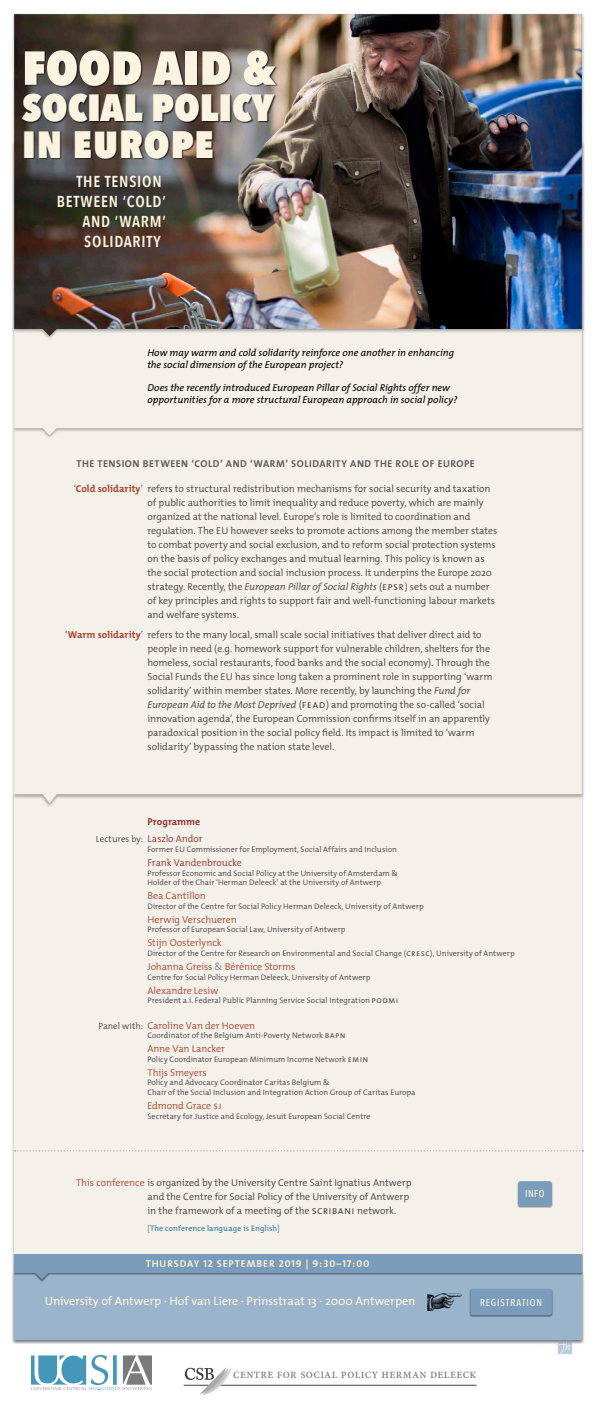
<style>
.page{position:relative;width:596px;height:1418px;background:#fff}
.page>*{position:absolute;margin:0;border:0;box-sizing:border-box;transform-origin:0 0}
.t1{font:800 55.3px "Avenir Next Condensed";color:#fcf4e0}
.t2{font:800 44px/36.3px "Avenir Next Condensed";color:#fcf4e0}
.t3{font:600 15.8px "Avenir Next Condensed";letter-spacing:.05em;color:#fcf4e0}
.t4{font:condensed 13.4px "Minion Pro";letter-spacing:.025em;color:#787878}
.t5{font:12.1px "The Mix";letter-spacing:-.01em;color:#fcf4e0}
.t6{font:300 10px/14px "The Mix";letter-spacing:-.005em;color:#40403f}
.t7{font:italic 10px/12px "The Mix";color:#000}
.t8{font:300 10px "The Mix";letter-spacing:-.005em;color:#ad432c}
.t9{font:10px "The Mix Bold Caps";letter-spacing:.055em;color:#5e5e5d}
.t10{font:10px "The Mix Bold Caps";letter-spacing:.09em;color:#faefd2}
.t11{font:300 10px "The Mix";letter-spacing:-.015em;color:#97322c}
.t12{font:500 10px "Avenir Next Condensed";letter-spacing:.08em;color:#fcf4e0}
.t13{font:700 10px "The Mix";color:#97322c}
.t14{font:300 9px "The Mix";letter-spacing:.005em;color:#40403f}
.t15{font:300 8px/9.6px "The Mix";letter-spacing:.005em;color:#40403f}
.t16{font:8px "The Mix";letter-spacing:.015em;color:#357599}
.s1{font-weight:700;color:#ad432c}
.s2{font-style:italic}
.s3{font-family:"The Mix Semi Light Caps";font-weight:400;font-size:11px}
.s4{font-size:10px;color:#97322c}
.s5{font-family:"The Mix Semi Light Caps";font-weight:400;font-size:9px}
.s6{color:#787878}
.s7{font-size:9px;color:#40403f}
.s8{font-family:"The Mix Semi Light Caps";font-weight:400}
.s9{color:#ad432c}
.s10{font-weight:300}
</style>
<div class="page">
<div style="left:14px;top:794px;width:567px;height:545px;background:#f4f1eb"></div>
<div style="left:11px;top:426px;width:573px;height:381px;background:#000;opacity:.33"></div>
<div style="left:14px;top:439px;width:567px;height:364px;background:#f4f1eb"></div>
<svg style="left:556px;top:1344px;width:15px;height:9px"></svg>
<div style="left:11px;top:1271px;width:573px;height:73px;background:#000;opacity:.33"></div>
<div style="left:14px;top:1272px;width:567px;height:67px;background:#9ab4cb"></div>
<div style="left:14px;top:340px;width:567px;height:95px;background:#f4f1eb"></div>
<div style="left:11px;top:12px;width:573px;height:328px;background:#000;opacity:.33"></div>
<img style="left:14px;top:14px;width:567px;height:322px">
<svg style="left:31px;top:1354px;width:121px;height:36px"></svg>
<div style="left:13px;top:1254px;width:569px;height:28px;background:#000;opacity:.44"></div>
<svg style="left:35px;top:1272px;width:14px;height:7px"></svg>
<div style="left:14px;top:1254px;width:115px;height:18px;background:#799cbb"></div>
<div style="left:129px;top:1254px;width:452px;height:18px;background:#799cbb"></div>
<img style="left:427px;top:1293px;width:34px;height:17px">
<div style="left:468px;top:1288px;width:85px;height:29px;background:#000;opacity:.41"></div>
<div style="left:470px;top:1288px;width:81px;height:27px;background:#799cbb;border-radius:3px"></div>
<div style="left:22px;top:50px;width:256px;height:110px;background:#000;opacity:.75"></div>
<div style="left:516px;top:1180px;width:36px;height:28px;background:#000;opacity:.41"></div>
<div style="left:517px;top:1181px;width:34px;height:25px;background:#799cbb;border-radius:3px"></div>
<svg style="left:15px;top:1150px;width:568px;height:1px"></svg>
<hr style="left:183px;top:1384px;width:293px;height:1px;background:#40403f">
<svg style="left:185px;top:1367px;width:46px;height:27px"></svg>
<h1 class="t1" style="left:22px;top:31px;width:255px">FOOD AID &amp;</h1>
<h2 class="t2" style="left:22px;top:87px;width:253px">SOCIAL POLICY<br>IN EUROPE</h2>
<h3 class="t3" style="left:76px;top:168px;width:87px">THE TENSION</h3>
<h3 class="t3" style="left:57px;top:188px;width:110px">BETWEEN ‘COLD’</h3>
<h3 class="t3" style="left:82px;top:208px;width:85px">AND ‘WARM’</h3>
<h3 class="t3" style="left:84px;top:228px;width:78px">SOLIDARITY</h3>
<p class="t7" style="left:147px;top:346px;width:308px">How may warm and cold solidarity reinforce one another in enhancing the social dimension of the European project?</p>
<p class="t7" style="left:147px;top:381px;width:311px">Does the recently introduced European Pillar of Social Rights offer new opportunities for a more structural European approach in social policy?</p>
<p class="t9" style="left:76px;top:455px;width:399px">THE TENSION BETWEEN ‘COLD’ AND ‘WARM’ SOLIDARITY AND THE ROLE OF EUROPE</p>
<p class="t6" style="left:147px;top:481px;width:351px;text-indent:-74px">‘<span class="s1">Cold solidarity</span>’ refers to structural redistribution mechanisms for social security and taxation of public authorities to limit inequality and reduce poverty, which are mainly organized at the national level. Europe’s role is limited to coordination and regulation. The EU however seeks to promote actions among the member states to combat poverty and social exclusion, and to reform social protection systems on the basis of policy exchanges and mutual learning. This policy is known as the social protection and social inclusion process. It underpins the Europe 2020 strategy. Recently, the <span class="s2">European Pillar of Social Rights</span> (<span class="s3">epsr</span>) sets out a number of key principles and rights to support fair and well-functioning labour markets and welfare systems.</p>
<p class="t6" style="left:147px;top:627px;width:346px;text-indent:-82px">‘<span class="s1">Warm solidarity</span>’ refers to the many local, small scale social initiatives that deliver direct aid to people in need (e.g. homework support for vulnerable children, shelters for the homeless, social restaurants, food banks and the social economy). Through the Social Funds the EU has since long taken a prominent role in supporting ‘warm solidarity’ within member states. More recently, by launching the <span class="s2">Fund for European Aid to the Most Deprived</span> (<span class="s3">fead</span>) and promoting the so-called ‘social innovation agenda’, the European Commission confirms itself in an apparently paradoxical position in the social policy field. Its impact is limited to ‘warm solidarity’ bypassing the nation state level.</p>
<p class="t13" style="left:147px;top:813px;width:54px">Programme</p>
<p class="t14" style="left:96px;top:831px;width:108px">Lectures by: <span class="s4">Laszlo Andor</span></p>
<p class="t15" style="left:147px;top:844px;width:251px">Former EU Commissioner for Employment, Social Affairs and Inclusion</p>
<p class="t11" style="left:147px;top:854px;width:96px">Frank Vandenbroucke</p>
<p class="t15" style="left:147px;top:867px;width:252px">Professor Economic and Social Policy at the University of Amsterdam &amp;<br>Holder of the Chair ‘Herman Deleeck’ at the University of Antwerp</p>
<p class="t8" style="left:147px;top:887px;width:60px">Bea Cantillon</p>
<p class="t15" style="left:147px;top:901px;width:278px">Director of the Centre for Social Policy Herman Deleeck, University of Antwerp</p>
<p class="t8" style="left:147px;top:911px;width:91px">Herwig Verschueren</p>
<p class="t15" style="left:147px;top:924px;width:199px">Professor of European Social Law, University of Antwerp</p>
<p class="t8" style="left:147px;top:934px;width:76px">Stijn Oosterlynck</p>
<p class="t15" style="left:147px;top:948px;width:369px">Director of the Centre for Research on Environmental and Social Change (<span class="s5">cresc</span>), University of Antwerp</p>
<p class="t8" style="left:147px;top:958px;width:149px">Johanna Greiss <span class="s6">&amp;</span> Bérénice Storms</p>
<p class="t15" style="left:147px;top:971px;width:224px">Centre for Social Policy Herman Deleeck, University of Antwerp</p>
<p class="t8" style="left:147px;top:981px;width:72px">Alexandre Lesiw</p>
<p class="t15" style="left:147px;top:995px;width:252px">President a.i. Federal Public Planning Service Social Integration <span class="s5">podmi</span></p>
<p class="t8" style="left:98px;top:1016px;width:158px"><span class="s7">Panel with:</span> Caroline Van der Hoeven</p>
<p class="t15" style="left:147px;top:1030px;width:200px">Coordinator of the Belgium Anti-Poverty Network <span class="s5">bapn</span></p>
<p class="t8" style="left:147px;top:1040px;width:79px">Anne Van Lancker</p>
<p class="t15" style="left:147px;top:1054px;width:222px">Policy Coordinator European Minimum Income Network <span class="s5">emin</span></p>
<p class="t8" style="left:147px;top:1064px;width:61px">Thijs Smeyers</p>
<p class="t15" style="left:147px;top:1077px;width:269px">Policy and Advocacy Coordinator Caritas Belgium &amp;<br>Chair of the Social Inclusion and Integration Action Group of Caritas Europa</p>
<p class="t8" style="left:147px;top:1097px;width:76px">Edmond Grace <span class="s8">sj</span></p>
<p class="t15" style="left:147px;top:1110px;width:224px">Secretary for Justice and Ecology, Jesuit European Social Centre</p>
<p class="t6" style="left:147px;top:1175px;width:265px;text-indent:-71px"><span class="s9">This conference</span> is organized by the University Centre Saint Ignatius Antwerp and the Centre for Social Policy of the University of Antwerp in the framework of a meeting of the <span class="s3">scribani</span> network.</p>
<p class="t16" style="left:147px;top:1221px;width:134px"><span class="s10">[</span>The conference language is English<span class="s10">]</span></p>
<p class="t12" style="left:524px;top:1187px;width:21px">INFO</p>
<p class="t10" style="left:146px;top:1254px;width:225px">THURSDAY 12 SEPTEMBER 2019 | 9:30–17:00</p>
<p class="t5" style="left:45px;top:1290px;width:372px">University of Antwerp · Hof van Liere · Prinsstraat 13 · 2000 Antwerpen</p>
<p class="t12" style="left:480px;top:1296px;width:63px">REGISTRATION</p>
<h3 class="t4" style="left:233px;top:1364px;width:244px">Centre for Social Policy Herman Deleeck</h3>
</div>
